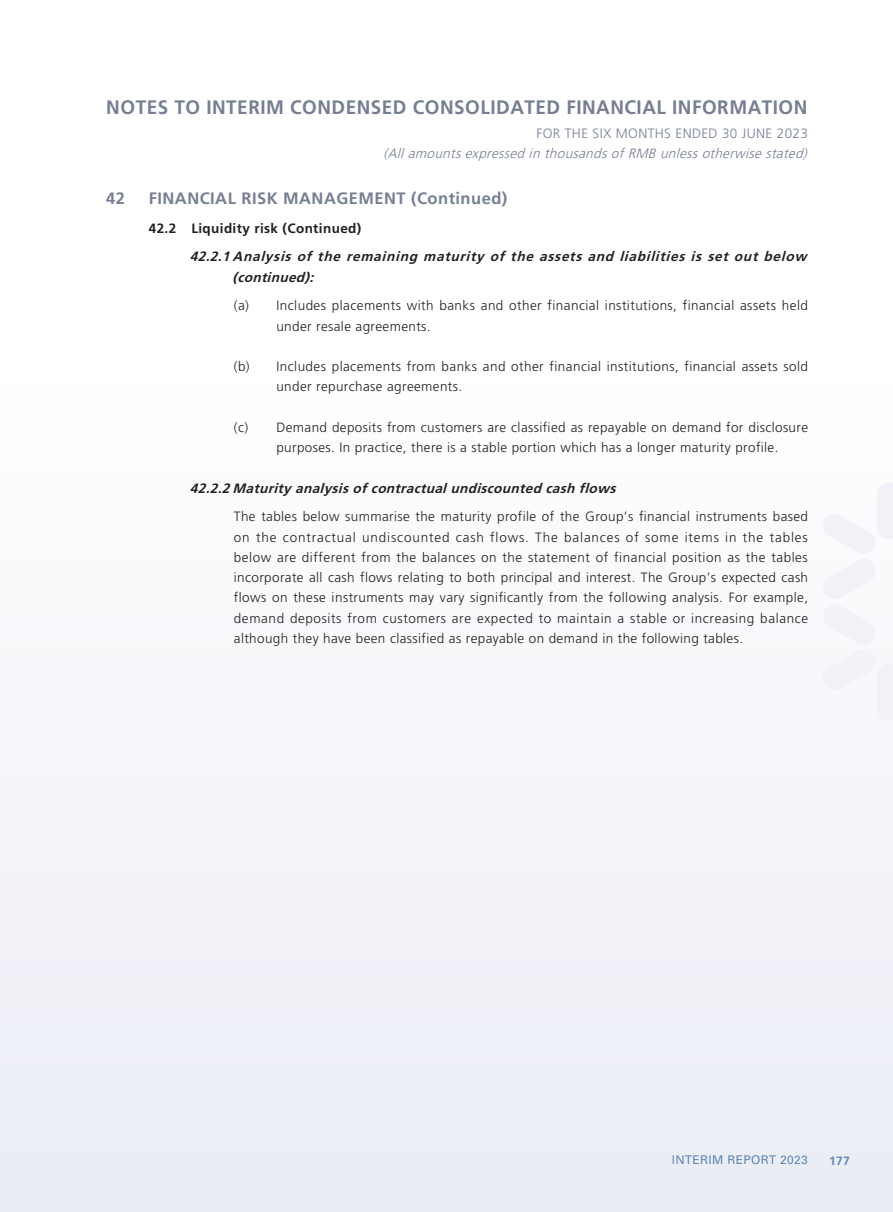
<style>
.page{position:relative;width:893px;height:1212px;background:#fff}
.page>*{position:absolute;margin:0;border:0;box-sizing:border-box;transform-origin:0 0}
.t1{font:700 19.5px "Frutiger LT Std";letter-spacing:.025em;color:#767e94}
.t2{font:700 16.5px "Frutiger LT Std";letter-spacing:.03em;color:#767e94}
.t3{font:300 13.5px/20.2px "Frutiger LT Std";letter-spacing:.03em;color:#231f20}
.t4{font:italic 700 13.5px/20.2px "Frutiger LT Std";color:#231f20}
.t5{font:italic 300 13.5px "Frutiger LT Std";color:#767e94}
.t6{font:300 13.5px "Frutiger LT Std";letter-spacing:.03em;color:#767e94}
.t7{font:700 13.5px "Frutiger LT Std";letter-spacing:.03em;color:#231f20}
.t8{font:12px "Univers LT Std";letter-spacing:.03em;color:#5f87b8}
.t9{font:700 12px "Frutiger LT Std";color:#5f87b8}
</style>
<div class="page">
<div style="left:0;top:383px;width:893px;height:829px;background:#f4f5f9"></div>
<h1 class="t1" style="left:106px;top:96px;width:703px">NOTES TO INTERIM CONDENSED CONSOLIDATED FINANCIAL INFORMATION</h1>
<p class="t6" style="left:536px;top:126px;width:273px">FOR THE SIX MONTHS ENDED 30 JUNE 2023</p>
<p class="t5" style="left:383px;top:146px;width:429px">(Allamountsexpressed in thousandsofRMB unlessotherwise stated)</p>
<p class="t2" style="left:106px;top:188px;width:20px">42</p>
<p class="t2" style="left:149px;top:188px;width:360px">FINANCIAL RISK MANAGEMENT (Continued)</p>
<p class="t7" style="left:149px;top:220px;width:214px">42.2 Liquidity risk (Continued)</p>
<p class="t4" style="left:232px;top:246px;width:580px;text-indent:-43px">42.2.1 Analysis of the remaining maturity of the assets and liabilities is set out below (continued):</p>
<p class="t3" style="left:276px;top:296px;width:533px;text-indent:-43px">(a) Includes placements with banks and other financial institutions, financial assets held under resale agreements.</p>
<p class="t3" style="left:276px;top:356px;width:533px;text-indent:-43px">(b) Includes placements from banks and other financial institutions, financial assets sold under repurchase agreements.</p>
<p class="t3" style="left:276px;top:417px;width:533px;text-indent:-43px">(c) Demand deposits from customers are classified as repayable on demand for disclosure purposes. In practice, there is a stable portion which has a longer maturity profile.</p>
<p class="t4" style="left:190px;top:478px;width:431px">42.2.2 Maturity analysisofcontractualundiscounted cash flows</p>
<p class="t3" style="left:234px;top:507px;width:576px;text-align:justify">The tables below summarise the maturity profile of the Group’s financial instruments based on the contractual undiscounted cash flows. The balances of some items in the tables below are different from the balances on the statement of financial position as the tables incorporate all cash flows relating to both principal and interest. The Group’s expected cash flows on these instruments may vary significantly from the following analysis. For example, demand deposits from customers are expected to maintain a stable or increasing balance although they have been classified as repayable on demand in the following tables.</p>
<p class="t8" style="left:672px;top:1153px;width:138px">INTERIM REPORT 2023</p>
<p class="t9" style="left:829px;top:1154px;width:22px">177</p>
</div>
